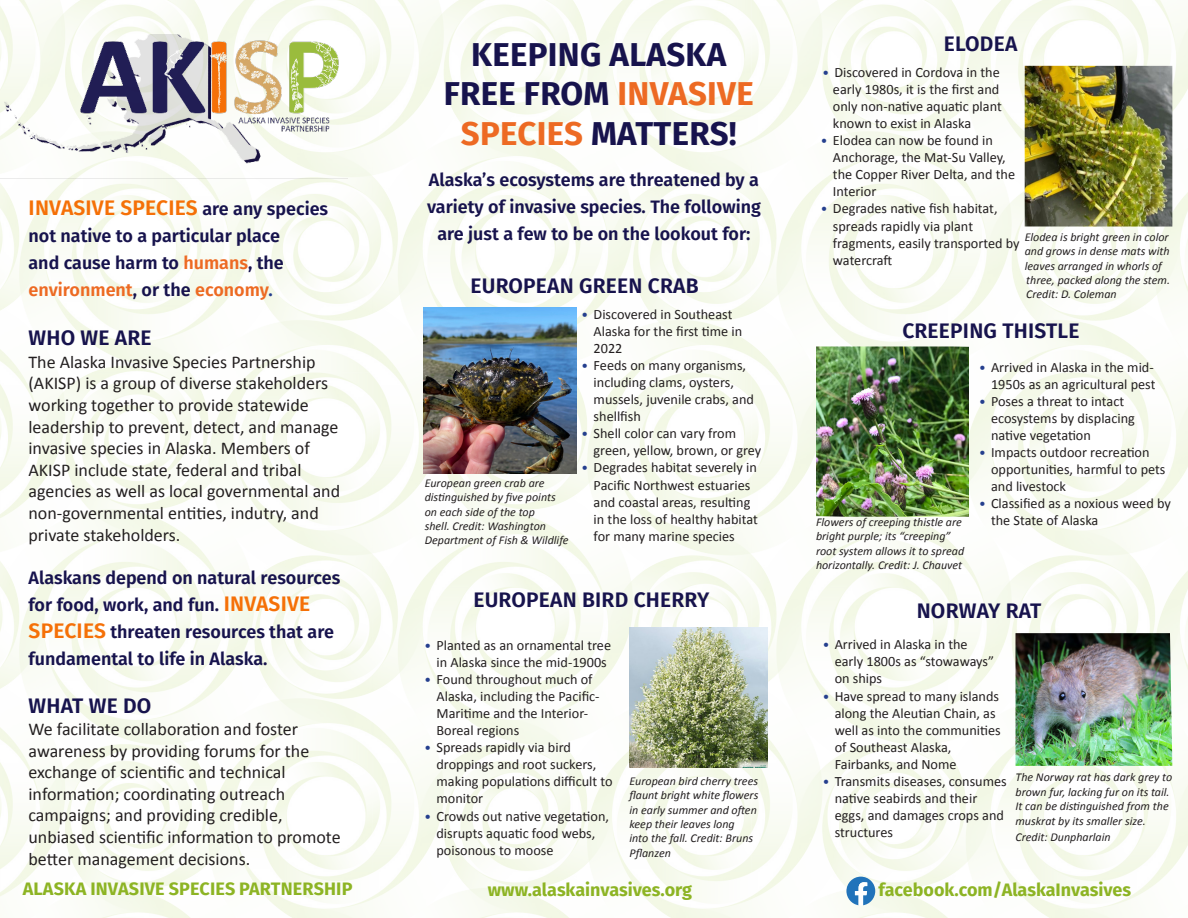
<style>
.page{position:relative;width:1188px;height:918px;background:#fff}
.page>*{position:absolute;margin:0;border:0;box-sizing:border-box;transform-origin:0 0}
.t1{font:700 33px/39.6px "Fira Sans";letter-spacing:.01em;color:#17134d;text-align:center}
.t2{font:600 21px "Fira Sans";letter-spacing:.01em;color:#17134d}
.t3{font:600 21px "Fira Sans";letter-spacing:.01em;color:#f57007}
.t4{font:18px/21.6px "Calibri";color:#231f20}
.t5{font:600 18px/27px "Fira Sans";color:#17134d}
.t6{font:700 18px "Fira Sans";color:#8db424}
.t7{font:14.25px/17.1px "Calibri";color:#231f20}
.t8{font:italic 12px/14.4px "Calibri";color:#231f20}
.s1{color:#ed6a23}
.s2{font-size:13.5px;color:#253f8e}
.s3{font-size:18px;color:#17134d}
.s4{color:#253f8e}
.s5{font-size:21px;color:#f57007}
</style>
<div class="page">
<img style="left:0;top:0;width:1188px;height:918px">
<img style="left:0;top:35px;width:347px;height:143px">
<svg style="left:846px;top:877px;width:29px;height:28px"></svg>
<img style="left:423px;top:308px;width:153px;height:166px">
<img style="left:629px;top:628px;width:139px;height:140px">
<img style="left:1025px;top:66px;width:147px;height:161px">
<img style="left:816px;top:346px;width:153px;height:171px">
<img style="left:1016px;top:633px;width:156px;height:133px">
<p class="t2" style="left:944px;top:26px;width:75px">ELODEA</p>
<p class="t1" style="left:444px;top:32px;width:312px">KEEPING ALASKA<br>FREE FROM <span class="s1">INVASIVE<br>SPECIES</span> MATTERS!</p>
<p class="t7" style="left:833px;top:63px;width:170px;text-indent:-10px"><span class="s2">•</span> Discovered in Cordova in the early 1980s, it is the first and only non-native aquatic plant known to exist in Alaska</p>
<p class="t7" style="left:833px;top:131px;width:184px;text-indent:-12px"><span class="s2">•</span> Elodea can now be found in<br>Anchorage, the Mat-Su Valley, the Copper River Delta, and the<br>Interior</p>
<p class="t7" style="left:833px;top:200px;width:188px;text-indent:-12px"><span class="s2">•</span> Degrades native fish habitat, spreads rapidly via plant fragments, easily transported by watercraft</p>
<p class="t5" style="left:427px;top:165px;width:335px;text-align:center">Alaska’s ecosystems are threatened by a variety of invasive species. The following are just a few to be on the lookout for:</p>
<p class="t3" style="left:29px;top:191px;width:301px">INVASIVE SPECIES <span class="s3">are any species</span></p>
<p class="t5" style="left:29px;top:221px;width:257px">not native to a particular place and cause harm to <span class="s1">humans</span>, the <span class="s1">environment</span>, or the <span class="s1">economy</span><span class="s4">.</span></p>
<p class="t2" style="left:29px;top:320px;width:125px">WHO WE ARE</p>
<p class="t4" style="left:29px;top:350px;width:313px">The Alaska Invasive Species Partnership (AKISP) is a group of diverse stakeholders working together to provide statewide leadership to prevent, detect, and manage invasive species in Alaska. Members of AKISP include state, federal and tribal agencies as well as local governmental and non-governmental entities, indutry, and private stakeholders.</p>
<p class="t5" style="left:29px;top:563px;width:313px">Alaskans depend on natural resources for food, work, and fun. <span class="s5">INVASIVE SPECIES</span> threaten resources that are fundamental to life in Alaska.</p>
<p class="t2" style="left:29px;top:689px;width:124px">WHAT WE DO</p>
<p class="t4" style="left:29px;top:718px;width:314px">We facilitate collaboration and foster awareness by providing forums for the exchange of scientific and technical information; coordinating outreach campaigns; and providing credible, unbiased scientific information to promote better management decisions.</p>
<p class="t6" style="left:23px;top:874px;width:331px">ALASKA INVASIVE SPECIES PARTNERSHIP</p>
<p class="t6" style="left:488px;top:875px;width:206px">www.alaskainvasives.org</p>
<p class="t6" style="left:879px;top:875px;width:254px">facebook.com/AlaskaInvasives</p>
<p class="t8" style="left:1025px;top:229px;width:147px">Elodea is bright green in color and grows in dense mats with leaves arranged in whorls of three, packed along the stem.<br>Credit: D. Coleman</p>
<p class="t2" style="left:470px;top:268px;width:230px">EUROPEAN GREEN CRAB</p>
<p class="t7" style="left:594px;top:305px;width:150px;text-indent:-12px"><span class="s2">•</span> Discovered in Southeast<br>Alaska for the first time in<br>2022</p>
<p class="t7" style="left:594px;top:356px;width:162px;text-indent:-12px"><span class="s2">•</span> Feeds on many organisms, including clams, oysters, mussels, juvenile crabs, and shellfish</p>
<p class="t7" style="left:594px;top:425px;width:169px;text-indent:-12px"><span class="s2">•</span> Shell color can vary from green, yellow, brown, or grey</p>
<p class="t7" style="left:594px;top:459px;width:166px;text-indent:-12px"><span class="s2">•</span> Degrades habitat severely in<br>Pacific Northwest estuaries and coastal areas, resulting in the loss of healthy habitat for many marine species</p>
<p class="t2" style="left:902px;top:313px;width:179px">CREEPING THISTLE</p>
<p class="t7" style="left:979px;top:358px;width:178px;text-align:right"><span class="s2">•</span> Arrived in Alaska in the mid-<br>1950s as an agricultural pest</p>
<p class="t7" style="left:991px;top:392px;width:145px;text-indent:-12px"><span class="s2">•</span> Poses a threat to intact ecosystems by displacing native vegetation</p>
<p class="t7" style="left:991px;top:443px;width:176px;text-indent:-12px"><span class="s2">•</span> Impacts outdoor recreation opportunities, harmful to pets and livestock</p>
<p class="t7" style="left:991px;top:495px;width:181px;text-indent:-12px"><span class="s2">•</span> Classified as a noxious weed by the State of Alaska</p>
<p class="t8" style="left:425px;top:475px;width:145px">European green crab are distinguished by five points on each side of the top<br>shell. Credit: Washington<br>Department of Fish &amp; Wildlife</p>
<p class="t8" style="left:816px;top:514px;width:150px">Flowers of creeping thistle are bright purple; its “creeping” root system allows it to spread horizontally. Credit: J. Chauvet</p>
<p class="t2" style="left:473px;top:582px;width:237px">EUROPEAN BIRD CHERRY</p>
<p class="t2" style="left:917px;top:593px;width:126px">NORWAY RAT</p>
<p class="t7" style="left:835px;top:636px;width:161px;text-indent:-12px"><span class="s2">•</span> Arrived in Alaska in the early 1800s as “stowaways” on ships</p>
<p class="t7" style="left:835px;top:687px;width:168px;text-indent:-12px"><span class="s2">•</span> Have spread to many islands along the Aleutian Chain, as well as into the communities of Southeast Alaska,<br>Fairbanks, and Nome</p>
<p class="t7" style="left:835px;top:772px;width:174px;text-indent:-12px"><span class="s2">•</span> Transmits diseases, consumes native seabirds and their eggs, and damages crops and structures</p>
<p class="t7" style="left:424px;top:636px;width:188px;text-align:center"><span class="s2">•</span> Planted as an ornamental tree in Alaska since the mid-1900s</p>
<p class="t7" style="left:436px;top:670px;width:165px;text-indent:-12px"><span class="s2">•</span> Found throughout much of<br>Alaska, including the Pacific-<br>Maritime and the Interior-<br>Boreal regions</p>
<p class="t7" style="left:436px;top:739px;width:178px;text-indent:-12px"><span class="s2">•</span> Spreads rapidly via bird droppings and root suckers, making populations difficult to monitor</p>
<p class="t7" style="left:436px;top:807px;width:174px;text-indent:-12px"><span class="s2">•</span> Crowds out native vegetation, disrupts aquatic food webs, poisonous to moose</p>
<p class="t8" style="left:1016px;top:770px;width:158px">The Norway rat has dark grey to brown fur, lacking fur on its tail.<br>It can be distinguished from the muskrat by its smaller size.</p>
<p class="t8" style="left:1016px;top:829px;width:97px">Credit: Dunpharlain</p>
<p class="t8" style="left:629px;top:773px;width:130px">European bird cherry trees flaunt bright white flowers in early summer and often keep their leaves long<br>into the fall. Credit: Bruns<br>Pflanzen</p>
</div>
